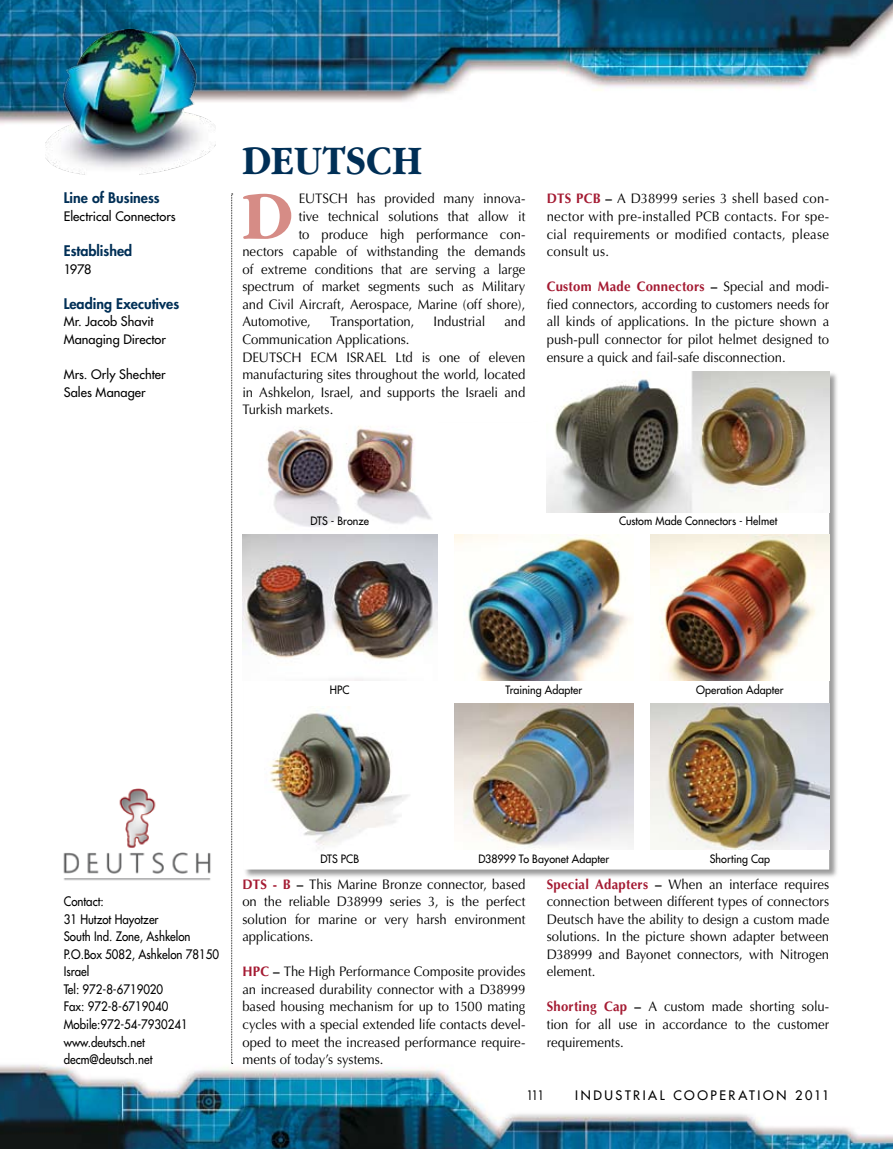
<style>
.page{position:relative;width:893px;height:1149px;background:#fff}
.page>*{position:absolute;margin:0;border:0;box-sizing:border-box;transform-origin:0 0}
.t1{font:700 70.2px "Garamond";color:#d68c86;scale:.95 1}
.t2{font:700 42px "Garamond";letter-spacing:.02em;color:#002f56;scale:.9 1}
.t3{font:800 14.25px "Futura";color:#002f56}
.t4{font:13.8px/17.5px "Optima";color:#000;text-align:justify;scale:.95 1}
.t5{font:12.75px/17.5px "Futura";color:#000;scale:.9 1}
.t6{font:12.75px/17.5px "Futura";color:#000}
.t7{font:12.75px "Futura";letter-spacing:.2em;color:#000}
.t8{font:12.75px "Futura";color:#000;scale:.85 1}
.t9{font:11.25px "Futura";letter-spacing:.01em;color:#000;scale:.95 1}
.s1{font-weight:700;color:#a41a32}
.s2{font-weight:700}
</style>
<div class="page">
<img style="left:0;top:1063px;width:893px;height:85px">
<img style="left:0;top:0;width:893px;height:146px">
<img style="left:46px;top:29px;width:170px;height:146px">
<svg style="left:231px;top:193px;width:2px;height:870px"></svg>
<img style="left:63px;top:788px;width:148px;height:93px">
<div style="left:242px;top:370px;width:597px;height:509px;background:#000;opacity:.4"></div>
<svg style="left:244px;top:371px;width:585px;height:498px"></svg>
<img style="left:455px;top:534px;width:178px;height:146px">
<img style="left:651px;top:534px;width:178px;height:146px">
<img style="left:455px;top:703px;width:178px;height:146px">
<img style="left:547px;top:371px;width:282px;height:141px">
<img style="left:242px;top:391px;width:195px;height:143px">
<img style="left:242px;top:534px;width:195px;height:146px">
<img style="left:651px;top:703px;width:178px;height:146px">
<img style="left:264px;top:706px;width:151px;height:149px">
<p class="t3" style="left:64px;top:189px;width:98px">Line of Business</p>
<p class="t6" style="left:64px;top:207px;width:113px">Electrical Connectors</p>
<p class="t3" style="left:64px;top:241px;width:70px">Established</p>
<p class="t6" style="left:64px;top:260px;width:29px">1978</p>
<p class="t3" style="left:64px;top:294px;width:117px">Leading Executives</p>
<p class="t6" style="left:64px;top:313px;width:104px">Mr. Jacob Shavit<br>Managing Director</p>
<p class="t6" style="left:64px;top:365px;width:103px">Mrs. Orly Shechter<br>Sales Manager</p>
<h2 class="t2" style="left:242px;top:138px;width:201px">DEUTSCH</h2>
<h1 class="t1" style="left:242px;top:177px;width:55px">D</h1>
<p class="t4" style="left:299px;top:190px;width:240px">EUTSCH has provided many innova-</p>
<p class="t4" style="left:299px;top:208px;width:240px">tive technical solutions that allow it</p>
<p class="t4" style="left:299px;top:225px;width:240px">to produce high performance con-</p>
<p class="t4" style="left:242px;top:243px;width:299px">nectors capable of withstanding the demands</p>
<p class="t4" style="left:242px;top:260px;width:299px">of extreme conditions that are serving a large</p>
<p class="t4" style="left:242px;top:278px;width:299px">spectrum of market segments such as Military</p>
<p class="t4" style="left:242px;top:295px;width:299px">and Civil Aircraft, Aerospace, Marine (off shore),</p>
<p class="t4" style="left:242px;top:313px;width:74px">Automotive,</p>
<p class="t4" style="left:330px;top:313px;width:90px">Transportation,</p>
<p class="t4" style="left:433px;top:313px;width:56px">Industrial</p>
<p class="t4" style="left:504px;top:313px;width:24px">and</p>
<p class="t4" style="left:242px;top:330px;width:299px;text-align:left">Communication Applications.<br>DEUTSCH ECM ISRAEL Ltd is one of eleven manufacturing sites throughout the world, located in Ashkelon, Israel, and supports the Israeli and Turkish markets.</p>
<p class="t4" style="left:547px;top:190px;width:299px"><span class="s1">DTS PCB</span> <span class="s2">–</span> A D38999 series 3 shell based con&shy;nector with pre-installed PCB contacts. For spe&shy;cial requirements or modified contacts, please consult us.</p>
<p class="t4" style="left:547px;top:278px;width:299px"><span class="s1">Custom Made Connectors</span> <span class="s2">–</span> Special and modi&shy;fied connectors, according to customers needs for all kinds of applications. In the picture shown a push-pull connector for pilot helmet designed to ensure a quick and fail-safe disconnection.</p>
<p class="t9" style="left:310px;top:513px;width:63px">DTS - Bronze</p>
<p class="t9" style="left:619px;top:513px;width:168px">Custom Made Connectors - Helmet</p>
<p class="t9" style="left:330px;top:682px;width:22px">HPC</p>
<p class="t9" style="left:505px;top:682px;width:83px">Training Adapter</p>
<p class="t9" style="left:696px;top:682px;width:94px">Operation Adapter</p>
<p class="t5" style="left:64px;top:892px;width:174px">Contact:<br>31 Hutzot Hayotzer<br>South Ind. Zone, Ashkelon<br>P.O.Box 5082, Ashkelon 78150<br>Israel<br>Tel: 972-8-6719020<br>Fax: 972-8-6719040<br>Mobile:972-54-7930241 www.deutsch.net decm@deutsch.net</p>
<p class="t9" style="left:320px;top:850px;width:42px">DTS PCB</p>
<p class="t9" style="left:478px;top:850px;width:139px">D38999 To Bayonet Adapter</p>
<p class="t9" style="left:710px;top:850px;width:65px">Shorting Cap</p>
<p class="t4" style="left:242px;top:875px;width:299px"><span class="s1">DTS - B</span> <span class="s2">–</span> This Marine Bronze connector, based on the reliable D38999 series 3, is the perfect solution for marine or very harsh environment applications.</p>
<p class="t4" style="left:242px;top:962px;width:299px"><span class="s1">HPC</span> <span class="s2">–</span> The High Performance Composite provides an increased durability connector with a D38999 based housing mechanism for up to 1500 mating cycles with a special extended life contacts devel&shy;oped to meet the increased performance require&shy;ments of today’s systems.</p>
<p class="t4" style="left:547px;top:875px;width:299px"><span class="s1">Special Adapters</span> <span class="s2">–</span> When an interface requires connection between different types of connectors Deutsch have the ability to design a custom made solutions. In the picture shown adapter between D38999 and Bayonet connectors, with Nitrogen element.</p>
<p class="t4" style="left:547px;top:997px;width:299px"><span class="s1">Shorting Cap</span> <span class="s2">–</span> A custom made shorting solu&shy;tion for all use in accordance to the customer requirements.</p>
<p class="t8" style="left:527px;top:1086px;width:22px">111</p>
<p class="t7" style="left:575px;top:1086px;width:256px">INDUSTRIAL COOPERATION 2011</p>
</div>
